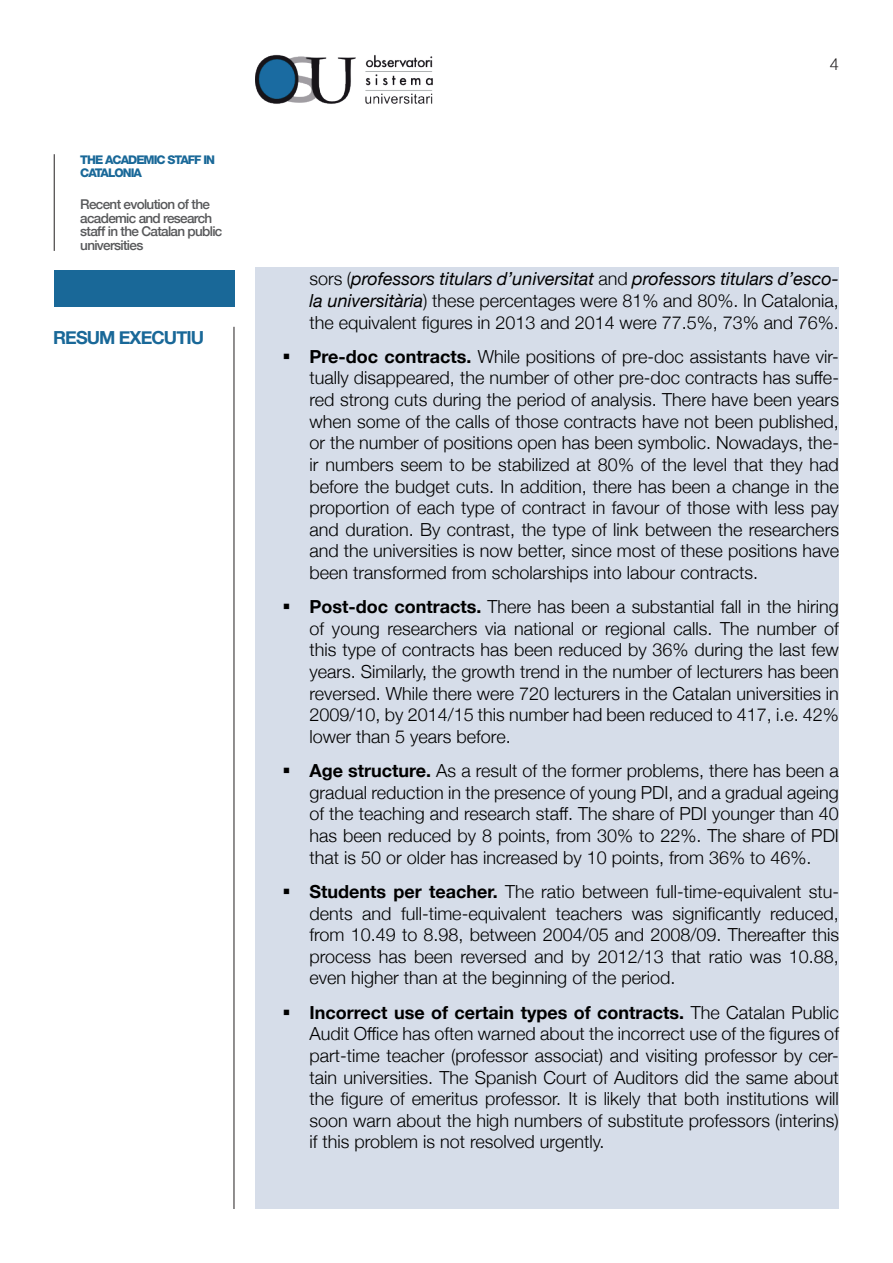
<style>
.page{position:relative;width:893px;height:1263px;background:#fff}
.page>*{position:absolute;margin:0;border:0;box-sizing:border-box;transform-origin:0 0}
.t1{font:300 18px/21.6px "Helvetica Neue";color:#000;text-align:justify}
.t2{font:700 18px "Helvetica Neue";letter-spacing:-.05em;color:#196898}
.t3{font:300 16.5px "Helvetica Neue";color:#231f20}
.t4{font:500 13.5px/13.5px "Helvetica Neue";letter-spacing:-.05em;color:#57585a}
.t5{font:800 12px/13.5px "Helvetica Neue LT Std";letter-spacing:-.08em;color:#196898}
.s1{font-weight:400;font-style:italic}
.s2{font-weight:700}
</style>
<div class="page">
<img style="left:256px;top:54px;width:177px;height:50px">
<div style="left:54px;top:270px;width:180px;height:36px;background:#196898"></div>
<hr style="left:234px;top:327px;width:1px;height:882px;background:#231f20">
<hr style="left:54px;top:154px;width:1px;height:97px;background:#231f20">
<div style="left:256px;top:268px;width:583px;height:941px;background:#d6dde9"></div>
<p class="t5" style="left:80px;top:153px;width:136px">THE ACADEMIC STAFF IN<br>CATALONIA</p>
<p class="t4" style="left:80px;top:197px;width:144px">Recent evolution of the academic and research staff in the Catalan public universities</p>
<p class="t2" style="left:53px;top:324px;width:152px">RESUM EXECUTIU</p>
<p class="t3" style="left:830px;top:51px;width:11px">4</p>
<p class="t1" style="left:310px;top:267px;width:531px">sors (<span class="s1">professors titulars d’universitat</span> and <span class="s1">professors titulars d’esco&shy;la universitària</span>) these percentages were 81% and 80%. In Catalonia, the equivalent figures in 2013 and 2014 were 77.5%, 73% and 76%.</p>
<p class="t1" style="left:310px;top:345px;width:531px;text-indent:-27px">▪ <span class="s2">Pre-doc contracts.</span> While positions of pre-doc assistants have vir&shy;tually disappeared, the number of other pre-doc contracts has suffe&shy;red strong cuts during the period of analysis. There have been years when some of the calls of those contracts have not been published, or the number of positions open has been symbolic. Nowadays, the&shy;ir numbers seem to be stabilized at 80% of the level that they had before the budget cuts. In addition, there has been a change in the proportion of each type of contract in favour of those with less pay and duration. By contrast, the type of link between the researchers and the universities is now better, since most of these positions have been transformed from scholarships into labour contracts.</p>
<p class="t1" style="left:310px;top:595px;width:531px;text-indent:-27px">▪ <span class="s2">Post-doc contracts.</span> There has been a substantial fall in the hiring of young researchers via national or regional calls. The number of this type of contracts has been reduced by 36% during the last few years. Similarly, the growth trend in the number of lecturers has been reversed. While there were 720 lecturers in the Catalan universities in 2009/10, by 2014/15 this number had been reduced to 417, i.e. 42% lower than 5 years before.</p>
<p class="t1" style="left:310px;top:759px;width:531px;text-indent:-27px">▪ <span class="s2">Age structure.</span> As a result of the former problems, there has been a gradual reduction in the presence of young PDI, and a gradual ageing of the teaching and research staff. The share of PDI younger than 40 has been reduced by 8 points, from 30% to 22%. The share of PDI that is 50 or older has increased by 10 points, from 36% to 46%.</p>
<p class="t1" style="left:310px;top:880px;width:531px;text-indent:-27px">▪ <span class="s2">Students per teacher.</span> The ratio between full-time-equivalent stu&shy;dents and full-time-equivalent teachers was significantly reduced, from 10.49 to 8.98, between 2004/05 and 2008/09. Thereafter this process has been reversed and by 2012/13 that ratio was 10.88, even higher than at the beginning of the period.</p>
<p class="t1" style="left:310px;top:1000px;width:531px;text-indent:-27px">▪ <span class="s2">Incorrect use of certain types of contracts.</span> The Catalan Public Audit Office has often warned about the incorrect use of the figures of part-time teacher (professor associat) and visiting professor by cer&shy;tain universities. The Spanish Court of Auditors did the same about the figure of emeritus professor. It is likely that both institutions will soon warn about the high numbers of substitute professors (interins) if this problem is not resolved urgently.</p>
</div>
